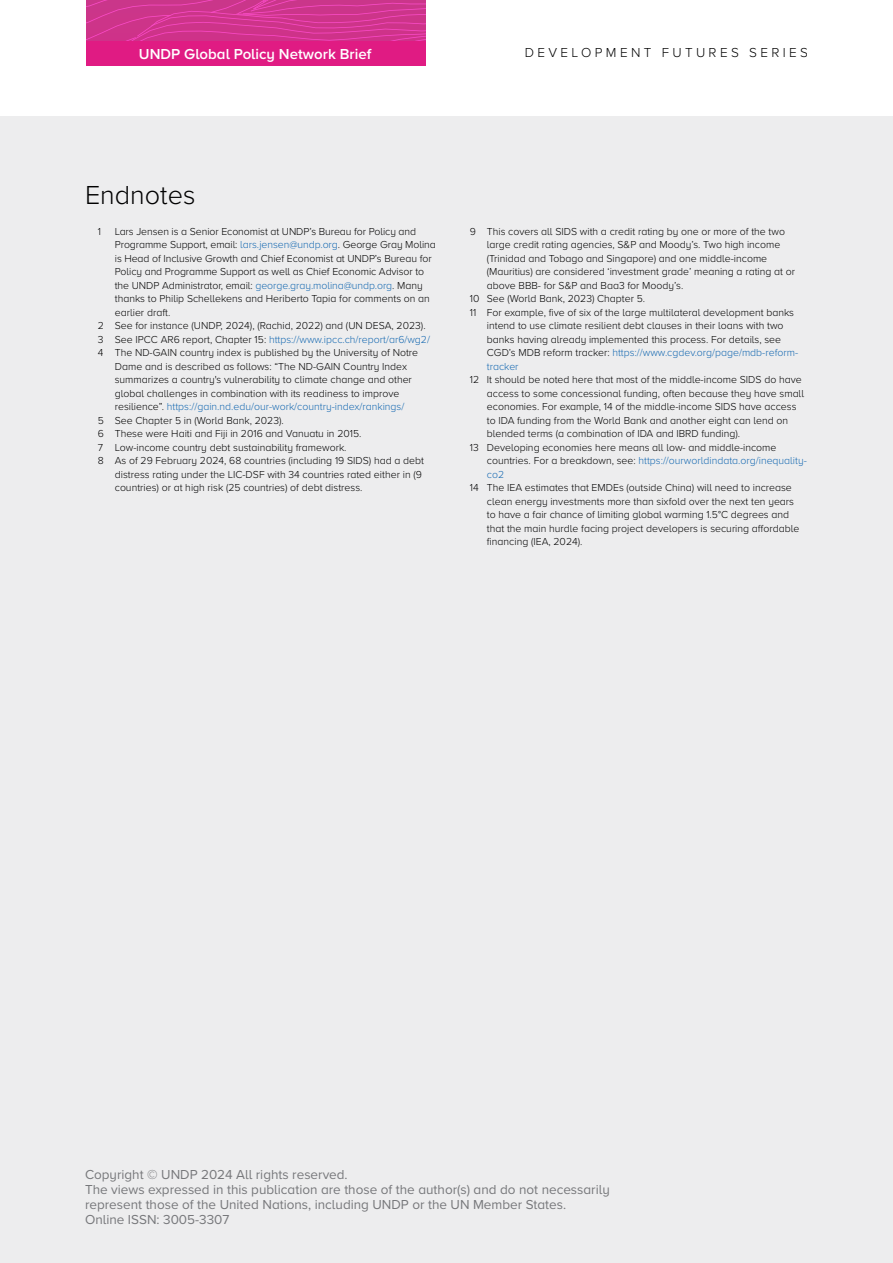
<style>
.page{position:relative;width:893px;height:1263px;background:#fff}
.page>*{position:absolute;margin:0;border:0;box-sizing:border-box;transform-origin:0 0}
.t1{font:300 27px "Proxima Nova A";color:#000}
.t2{font:600 15px "Proxima Nova A";color:#fff}
.t3{font:13.5px/15px "Proxima Nova A";color:#77787b}
.t4{font:300 13.5px "Proxima Nova A";letter-spacing:.25em;color:#000}
.t5{font:300 10.5px/13.5px "Proxima Nova A";color:#000}
.t6{font:300 10.5px "Proxima Nova A";color:#1468b1}
.s1{color:#1468b1}
.s2{color:#000}
</style>
<div class="page">
<div style="left:85px;top:40px;width:340px;height:26px;background:#e01b83"></div>
<svg style="left:86px;top:0;width:339px;height:40px;background:#d13690"></svg>
<div style="left:0;top:117px;width:893px;height:1146px;background:#ededee"></div>
<h2 class="t2" style="left:139px;top:45px;width:234px">UNDP Global Policy Network Brief</h2>
<p class="t4" style="left:525px;top:45px;width:285px">DEVELOPMENT FUTURES SERIES</p>
<h1 class="t1" style="left:85px;top:179px;width:112px">Endnotes</h1>
<p class="t5" style="left:98px;top:224px;width:5px">1</p>
<p class="t5" style="left:115px;top:224px;width:303px">Lars Jensen is a Senior Economist at UNDP’s Bureau for Policy and</p>
<p class="t5" style="left:115px;top:238px;width:323px">Programme Support, email: <span class="s1">lars.jensen@undp.org</span>. George Gray Molina</p>
<p class="t5" style="left:115px;top:251px;width:318px">is Head of Inclusive Growth and Chief Economist at UNDP’s Bureau for</p>
<p class="t5" style="left:115px;top:265px;width:311px">Policy and Programme Support as well as Chief Economic Advisor to</p>
<p class="t5" style="left:115px;top:278px;width:309px">the UNDP Administrator, email: <span class="s1">george.gray.molina@undp.org</span>. Many</p>
<p class="t5" style="left:115px;top:292px;width:317px">thanks to Philip Schellekens and Heriberto Tapia for comments on an</p>
<p class="t5" style="left:115px;top:305px;width:57px">earlier draft.</p>
<p class="t5" style="left:98px;top:319px;width:329px">2 See for instance (UNDP, 2024), (Rachid, 2022) and (UN DESA, 2023).</p>
<p class="t6" style="left:98px;top:333px;width:334px"><span class="s2">3 See IPCC AR6 report, Chapter 15:</span> https://www.ipcc.ch/report/ar6/wg2/</p>
<p class="t5" style="left:98px;top:346px;width:322px">4 The ND-GAIN country index is published by the University of Notre</p>
<p class="t5" style="left:115px;top:359px;width:294px">Dame and is described as follows: “The ND-GAIN Country Index</p>
<p class="t5" style="left:115px;top:373px;width:299px">summarizes a country's vulnerability to climate change and other</p>
<p class="t5" style="left:115px;top:386px;width:286px">global challenges in combination with its readiness to improve</p>
<p class="t6" style="left:115px;top:400px;width:291px"><span class="s2">resilience”.</span> https://gain.nd.edu/our-work/country-index/rankings/</p>
<p class="t5" style="left:98px;top:413px;width:187px">5 See Chapter 5 in (World Bank, 2023).</p>
<p class="t5" style="left:98px;top:427px;width:265px">6 These were Haiti and Fiji in 2016 and Vanuatu in 2015.</p>
<p class="t5" style="left:98px;top:440px;width:250px">7 Low-income country debt sustainability framework.</p>
<p class="t5" style="left:98px;top:454px;width:328px">8 As of 29 February 2024, 68 countries (including 19 SIDS) had a debt</p>
<p class="t5" style="left:115px;top:467px;width:309px">distress rating under the LIC-DSF with 34 countries rated either in (9</p>
<p class="t5" style="left:115px;top:481px;width:249px">countries) or at high risk (25 countries) of debt distress.</p>
<p class="t5" style="left:470px;top:224px;width:317px">9 This covers all SIDS with a credit rating by one or more of the two</p>
<p class="t5" style="left:487px;top:238px;width:295px">large credit rating agencies, S&amp;P and Moody’s. Two high income</p>
<p class="t5" style="left:487px;top:251px;width:282px">(Trinidad and Tobago and Singapore) and one middle-income</p>
<p class="t5" style="left:487px;top:265px;width:310px">(Mauritius) are considered ‘investment grade’ meaning a rating at or</p>
<p class="t5" style="left:487px;top:278px;width:198px">above BBB- for S&amp;P and Baa3 for Moody’s.</p>
<p class="t5" style="left:470px;top:292px;width:177px">10 See (World Bank, 2023) Chapter 5.</p>
<p class="t5" style="left:470px;top:306px;width:326px">11 For example, five of six of the large multilateral development banks</p>
<p class="t5" style="left:487px;top:319px;width:298px">intend to use climate resilient debt clauses in their loans with two</p>
<p class="t5" style="left:487px;top:333px;width:296px">banks having already implemented this process. For details, see</p>
<p class="t6" style="left:487px;top:346px;width:313px"><span class="s2">CGD’s MDB reform tracker:</span> https://www.cgdev.org/page/mdb-reform-</p>
<p class="t6" style="left:487px;top:360px;width:33px">tracker</p>
<p class="t5" style="left:470px;top:373px;width:333px">12 It should be noted here that most of the middle-income SIDS do have</p>
<p class="t5" style="left:487px;top:387px;width:319px">access to some concessional funding, often because they have small</p>
<p class="t5" style="left:487px;top:400px;width:311px">economies. For example, 14 of the middle-income SIDS have access</p>
<p class="t5" style="left:487px;top:414px;width:303px">to IDA funding from the World Bank and another eight can lend on</p>
<p class="t5" style="left:487px;top:427px;width:255px">blended terms (a combination of IDA and IBRD funding).</p>
<p class="t5" style="left:470px;top:441px;width:308px">13 Developing economies here means all low- and middle-income</p>
<p class="t6" style="left:487px;top:454px;width:321px"><span class="s2">countries. For a breakdown, see:</span> https://ourworldindata.org/inequality-</p>
<p class="t6" style="left:487px;top:468px;width:19px">co2</p>
<p class="t5" style="left:487px;top:481px;width:314px;text-indent:-17px">14 The IEA estimates that EMDEs (outside China) will need to increase clean energy investments more than sixfold over the next ten years to have a fair chance of limiting global warming 1.5°C degrees and that the main hurdle facing project developers is securing affordable financing (IEA, 2024).</p>
<p class="t3" style="left:85px;top:1167px;width:526px">Copyright © UNDP 2024 All rights reserved.<br>The views expressed in this publication are those of the author(s) and do not necessarily represent those of the United Nations, including UNDP or the UN Member States.<br>Online ISSN: 3005-3307</p>
</div>
